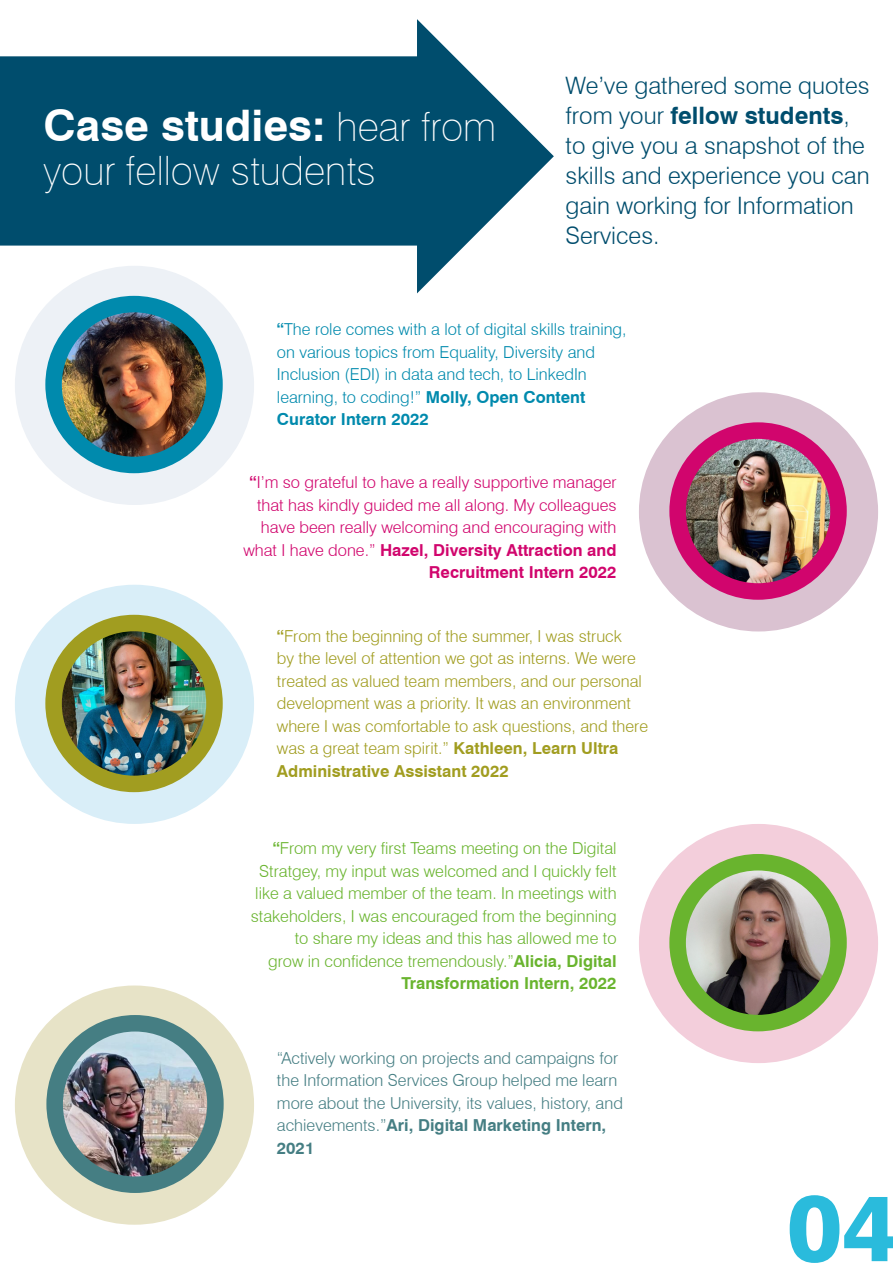
<style>
.page{position:relative;width:893px;height:1263px;background:#fff}
.page>*{position:absolute;margin:0;border:0;box-sizing:border-box;transform-origin:0 0}
.t1{font:800 93px "Swiss 721 BT";color:#2abbdc}
.t2{font:700 43.5px "Swiss 721 BT";color:#fff}
.t3{font:100 40.5px "Swiss 721 BT";color:#fff}
.t4{font:300 24px/30px "Swiss 721 BT";color:#004d6d}
.t5{font:300 16.5px/22.5px "Swiss 721 BT";color:#a19d20}
.t6{font:300 16.5px/22.5px "Swiss 721 BT";color:#69b42e;text-align:right}
.t7{font:300 16.5px/22.5px "Swiss 721 BT";color:#d1056d;text-align:right}
.t8{font:300 16.5px/22.5px "Swiss 721 BT";color:#008aad}
.t9{font:300 16.5px/22.5px "Swiss 721 BT";color:#457e83}
.s1{font-weight:100;font-size:40.5px}
.s2{font-weight:700}
</style>
<div class="page">
<div style="left:639px;top:392px;width:239px;height:239px;background:#dac2d1;border-radius:50%"></div>
<img style="left:678px;top:431px;width:160px;height:160px;border-radius:80px">
<div style="left:669px;top:422px;width:178px;height:178px;border:16px solid #d1056d;border-radius:50%"></div>
<div style="left:15px;top:985px;width:239px;height:240px;background:#e7e3c7;border-radius:50%"></div>
<img style="left:63px;top:1023px;width:149px;height:162px">
<div style="left:46px;top:1015px;width:178px;height:178px;border:16px solid #457e83;border-radius:50%"></div>
<div style="left:639px;top:824px;width:239px;height:239px;background:#f3cedb;border-radius:50%"></div>
<img style="left:678px;top:867px;width:154px;height:150px">
<div style="left:669px;top:854px;width:178px;height:177px;border:16px solid #69b42e;border-radius:50%"></div>
<svg style="left:0;top:19px;width:554px;height:274px;fill:#004d6d"></svg>
<div style="left:15px;top:266px;width:239px;height:239px;background:#edf1f6;border-radius:50%"></div>
<img style="left:62px;top:304px;width:145px;height:161px">
<div style="left:45px;top:296px;width:178px;height:177px;border:16px solid #008aad;border-radius:50%"></div>
<div style="left:15px;top:585px;width:239px;height:239px;background:#d9eef8;border-radius:50%"></div>
<img style="left:54px;top:625px;width:160px;height:159px">
<div style="left:45px;top:615px;width:178px;height:177px;border:16px solid #a19d20;border-radius:50%"></div>
<h2 class="t2" style="left:44px;top:100px;width:454px">Case studies: <span class="s1">hear from</span></h2>
<h3 class="t3" style="left:44px;top:146px;width:334px">your fellow students</h3>
<h3 class="t4" style="left:566px;top:70px;width:306px">We’ve gathered some quotes from your <span class="s2">fellow students</span>, to give you a snapshot of the skills and experience you can gain working for Information<br>Services.</h3>
<p class="t8" style="left:277px;top:318px;width:351px"><span class="s2">“</span>The role comes with a lot of digital skills training, on various topics from Equality, Diversity and Inclusion (EDI) in data and tech, to LinkedIn learning, to coding!” <span class="s2">Molly, Open Content Curator Intern 2022</span></p>
<p class="t7" style="left:243px;top:471px;width:375px"><span class="s2">“</span>I’m so grateful to have a really supportive manager that has kindly guided me all along. My colleagues have been really welcoming and encouraging with what I have done.” <span class="s2">Hazel, Diversity Attraction and Recruitment Intern 2022</span></p>
<p class="t5" style="left:277px;top:624px;width:373px"><span class="s2">“</span>From the beginning of the summer, I was struck<br>by the level of attention we got as interns. We were treated as valued team members, and our personal development was a priority. It was an environment where I was comfortable to ask questions, and there was a great team spirit.” <span class="s2">Kathleen, Learn Ultra Administrative Assistant 2022</span></p>
<p class="t6" style="left:251px;top:837px;width:367px"><span class="s2">“</span>From my very first Teams meeting on the Digital Stratgey, my input was welcomed and I quickly felt like a valued member of the team. In meetings with stakeholders, I was encouraged from the beginning to share my ideas and this has allowed me to<br>grow in confidence tremendously.”<span class="s2">Alicia, Digital Transformation Intern, 2022</span></p>
<p class="t9" style="left:277px;top:1047px;width:347px">“Actively working on projects and campaigns for the Information Services Group helped me learn more about the University, its values, history, and achievements.”<span class="s2">Ari, Digital Marketing Intern, 2021</span></p>
<h1 class="t1" style="left:787px;top:1171px;width:111px">04</h1>
</div>
